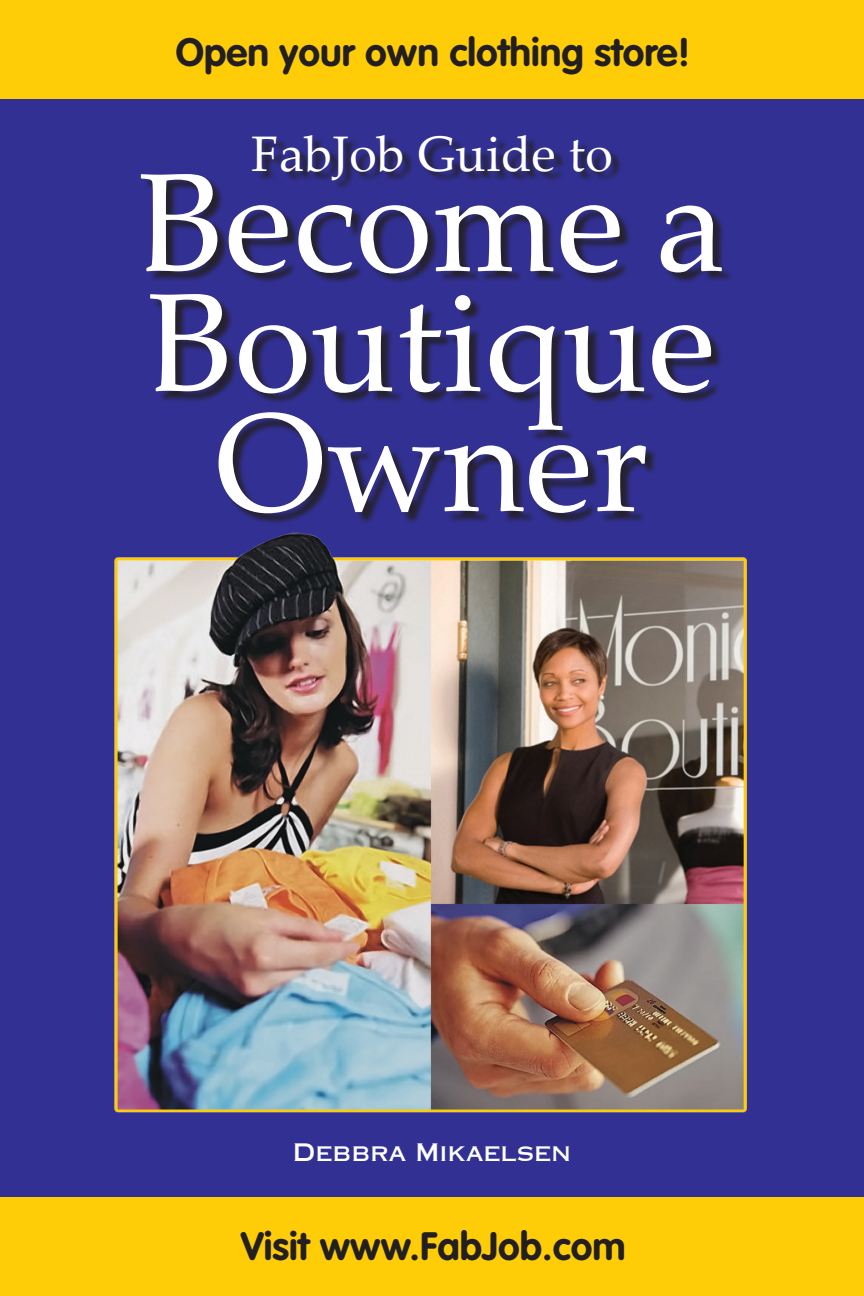
<style>
.page{position:relative;width:864px;height:1296px;background:#323092}
.page>*{position:absolute;margin:0;border:0;box-sizing:border-box;transform-origin:0 0}
.t1{font:140px/120px "Palatino Linotype";letter-spacing:.005em;color:#fff;text-align:center}
.t2{font:50px "Palatino Linotype";letter-spacing:.005em;color:#fff}
.t3{font:700 39px "VAG Rounded Std";color:#231f20}
.t4{font:24px "Copperplate Thirty One AB";color:#fff}
</style>
<div class="page">
<div style="left:0;top:1197px;width:864px;height:99px;background:#fecd08"></div>
<div style="left:0;top:0;width:864px;height:99px;background:#fecd08"></div>
<div style="left:143px;top:137px;width:591px;height:388px;background:#231f20;opacity:.85"></div>
<img style="left:114px;top:532px;width:633px;height:581px">
<p class="t3" style="left:176px;top:29px;width:516px">Open your own clothing store!</p>
<p class="t2" style="left:251px;top:118px;width:363px">FabJob Guide to</p>
<p class="t1" style="left:139px;top:158px;width:588px">Become a</p>
<p class="t1" style="left:148px;top:278px;width:569px">Boutique<br>Owner</p>
<p class="t4" style="left:293px;top:1137px;width:280px">Debbra Mikaelsen</p>
<p class="t3" style="left:241px;top:1223px;width:386px">Visit www.FabJob.com</p>
</div>
